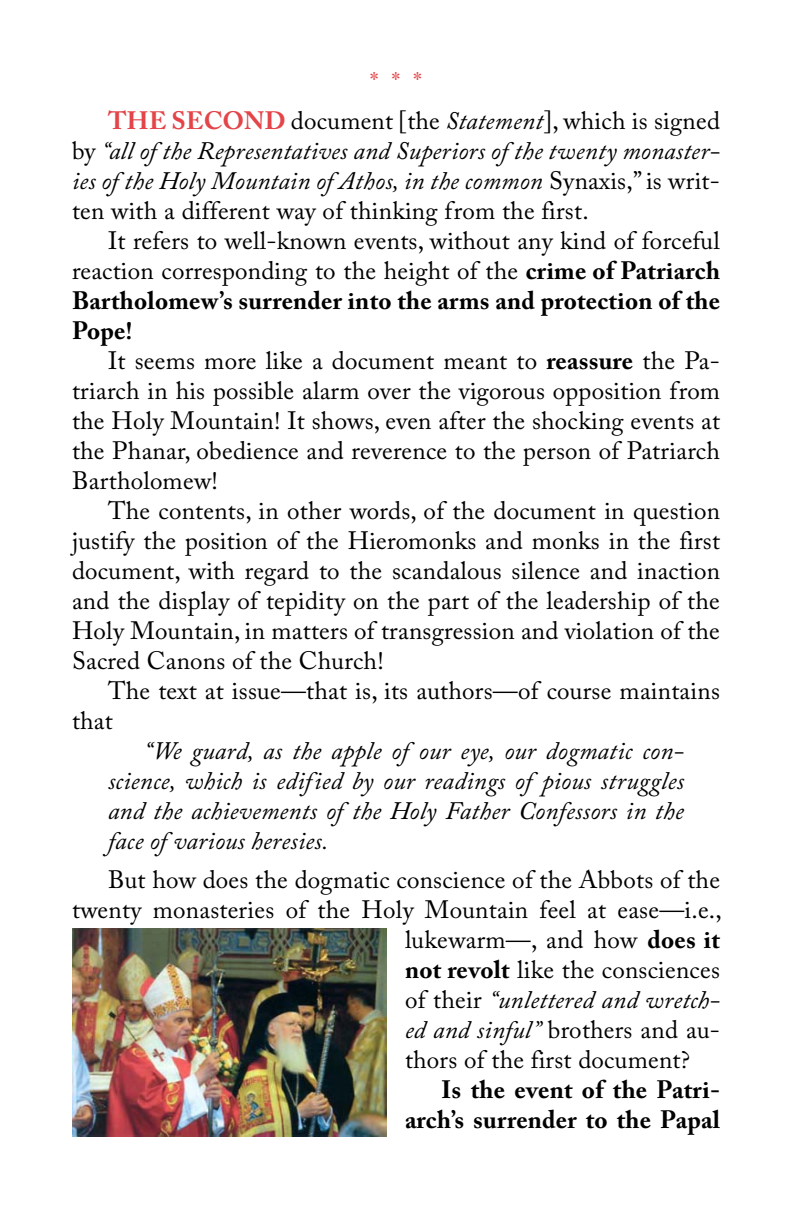
<style>
.page{position:relative;width:792px;height:1224px;background:#fff}
.page>*{position:absolute;margin:0;border:0;box-sizing:border-box;transform-origin:0 0}
.Paragraph_Style_1{font:25px/30px "Adobe Caslon Pro";letter-spacing:.01em;color:#000;text-align:justify}
.stars{font:italic 25px/30px "Adobe Caslon Pro";letter-spacing:.01em;color:#000;text-align:justify}
.italic_quote{font:italic 25px/30px "Adobe Caslon Pro";letter-spacing:.01em;color:#000;text-align:justify}
.Paragraph_Style_1-2{font:700 25px/30px "Adobe Caslon Pro";letter-spacing:.01em;color:#000;text-align:right}
.Paragraph_Style_1-3{font:italic 25px "Adobe Caslon Pro";letter-spacing:.01em;color:#000}
.stars-2{font:25px "Adobe Caslon Pro";color:#e34549}
.s1{font-weight:700;font-style:normal;color:#e34549}
.s2{font-style:normal}
.s3{font-weight:700}
.s4{font-style:italic}
</style>
<div class="page">
<img style="left:72px;top:928px;width:315px;height:208px">
<p class="stars-2" style="left:370px;top:67px;width:53px">* * *</p>
<p class="stars" style="left:72px;top:106px;width:650px;text-indent:36px"><span class="s1">THE SECOND</span> <span class="s2">document [the</span> Statement<span class="s2">], which is signed by</span> “all of the Representatives and Superiors of the twenty monaster&shy;ies of the Holy Mountain of Athos, in the common <span class="s2">Synaxis,” is writ&shy;ten with a different way of thinking from the first.</span></p>
<p class="Paragraph_Style_1" style="left:72px;top:226px;width:650px;text-indent:36px">It refers to well-known events, without any kind of forceful reaction corresponding to the height of the <span class="s3">crime of Patriarch Bartholomew’s surrender into the arms and protection of the Pope!</span></p>
<p class="Paragraph_Style_1" style="left:72px;top:346px;width:650px;text-indent:36px">It seems more like a document meant to <span class="s3">reassure</span> the Pa&shy;triarch in his possible alarm over the vigorous opposition from the Holy Mountain! It shows, even after the shocking events at the Phanar, obedience and reverence to the person of Patriarch Bartholomew!</p>
<p class="Paragraph_Style_1" style="left:72px;top:496px;width:650px;text-indent:36px">The contents, in other words, of the document in question justify the position of the Hieromonks and monks in the first document, with regard to the scandalous silence and inaction and the display of tepidity on the part of the leadership of the Holy Mountain, in matters of transgression and violation of the Sacred Canons of the Church!</p>
<p class="Paragraph_Style_1" style="left:72px;top:676px;width:649px;text-indent:36px">The text at issue—that is, its authors—of course maintains that</p>
<p class="italic_quote" style="left:108px;top:736px;width:578px;text-indent:36px">“We guard, as the apple of our eye, our dogmatic con&shy;science, which is edified by our readings of pious struggles and the achievements of the Holy Father Confessors in the face of various heresies.</p>
<p class="Paragraph_Style_1" style="left:108px;top:865px;width:614px">But how does the dogmatic conscience of the Abbots of the</p>
<p class="Paragraph_Style_1" style="left:72px;top:895px;width:651px">twenty monasteries of the Holy Mountain feel at ease—i.e.,</p>
<p class="Paragraph_Style_1" style="left:405px;top:925px;width:317px">lukewarm—, and how <span class="s3">does it</span></p>
<p class="Paragraph_Style_1" style="left:405px;top:955px;width:316px"><span class="s3">not revolt</span> like the consciences</p>
<p class="Paragraph_Style_1-3" style="left:405px;top:985px;width:316px"><span class="s2">of their</span> “unlettered and wretch-</p>
<p class="Paragraph_Style_1" style="left:405px;top:1015px;width:317px"><span class="s4">ed and sinful”</span> brothers and au-</p>
<p class="Paragraph_Style_1" style="left:405px;top:1045px;width:287px">thors of the first document?</p>
<p class="Paragraph_Style_1-2" style="left:405px;top:1075px;width:317px">Is the event of the Patri&shy;arch’s surrender to the Papal</p>
</div>
